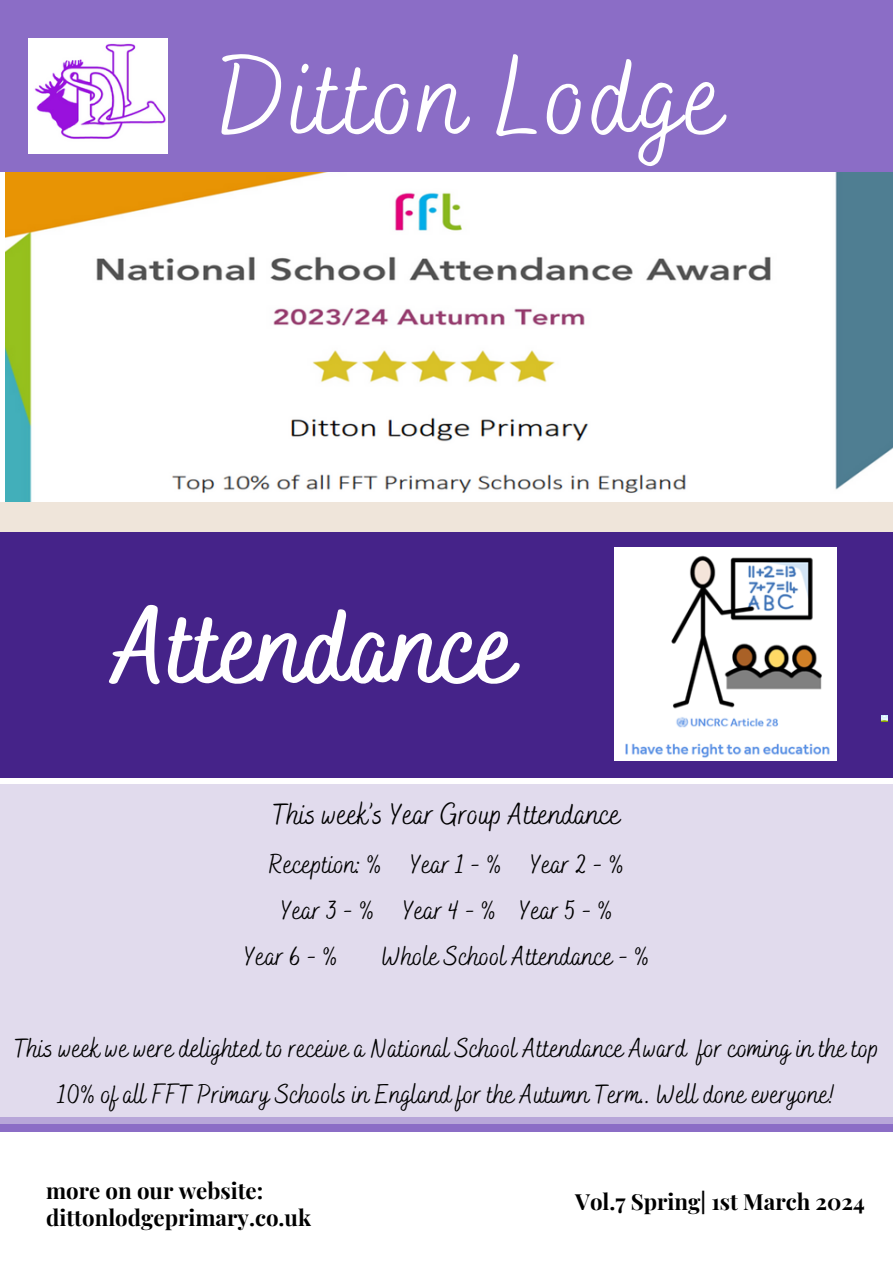
<style>
.page{position:relative;width:893px;height:1264px;background:#fff}
.page>*{position:absolute;margin:0;border:0;box-sizing:border-box;transform-origin:0 0}
.t1{font:111.75px "Bakerie Smooth";letter-spacing:.02em;color:#fff}
.t2{font:700 108px "Bakerie Smooth";color:#fff}
.t3{font:30.15px "Bakerie Smooth";color:#000}
.t4{font:27.15px/46.2px "Bakerie Smooth";color:#000;text-align:center}
.t5{font:700 22.2px/27px "Playfair Display";color:#000}
</style>
<div class="page">
<img style="left:5px;top:172px;width:887px;height:330px">
<div style="left:0;top:531px;width:892px;height:246px;background:#452389"></div>
<svg style="left:881px;top:715px;width:6px;height:6px"></svg>
<div style="left:0;top:502px;width:892px;height:29px;background:#efe5da"></div>
<div style="left:0;top:1116px;width:892px;height:15px;background:#8b6dc6"></div>
<div style="left:0;top:0;width:892px;height:172px;background:#8b6dc6"></div>
<img style="left:614px;top:548px;width:222px;height:212px">
<img style="left:29px;top:39px;width:138px;height:114px">
<div style="left:0;top:784px;width:892px;height:340px;background:#e1dbed"></div>
<h2 class="t1" style="left:219px;top:32px;width:506px">Ditton Lodge</h2>
<p class="t2" style="left:114px;top:583px;width:403px">Attendance</p>
<p class="t3" style="left:273px;top:796px;width:349px">This week’s Year Group Attendance</p>
<p class="t4" style="left:269px;top:842px;width:357px">Reception: % Year 1 - % Year 2 - %</p>
<p class="t4" style="left:280px;top:888px;width:335px">Year3-% Year4-% Year5-%</p>
<p class="t4" style="left:243px;top:934px;width:96px">Year6-%</p>
<p class="t4" style="left:382px;top:934px;width:269px">Whole School Attendance - %</p>
<h3 class="t4" style="left:14px;top:1026px;width:866px">This week we were delighted to receive a National School Attendance Award for coming in the top<br>10% of all FFT Primary Schools in England for the Autumn Term.. Well done everyone!</h3>
<h3 class="t5" style="left:46px;top:1175px;width:266px">more on our website: dittonlodgeprimary.co.uk</h3>
<p class="t5" style="left:575px;top:1186px;width:291px">Vol.7 Spring| 1st March 2024</p>
</div>
